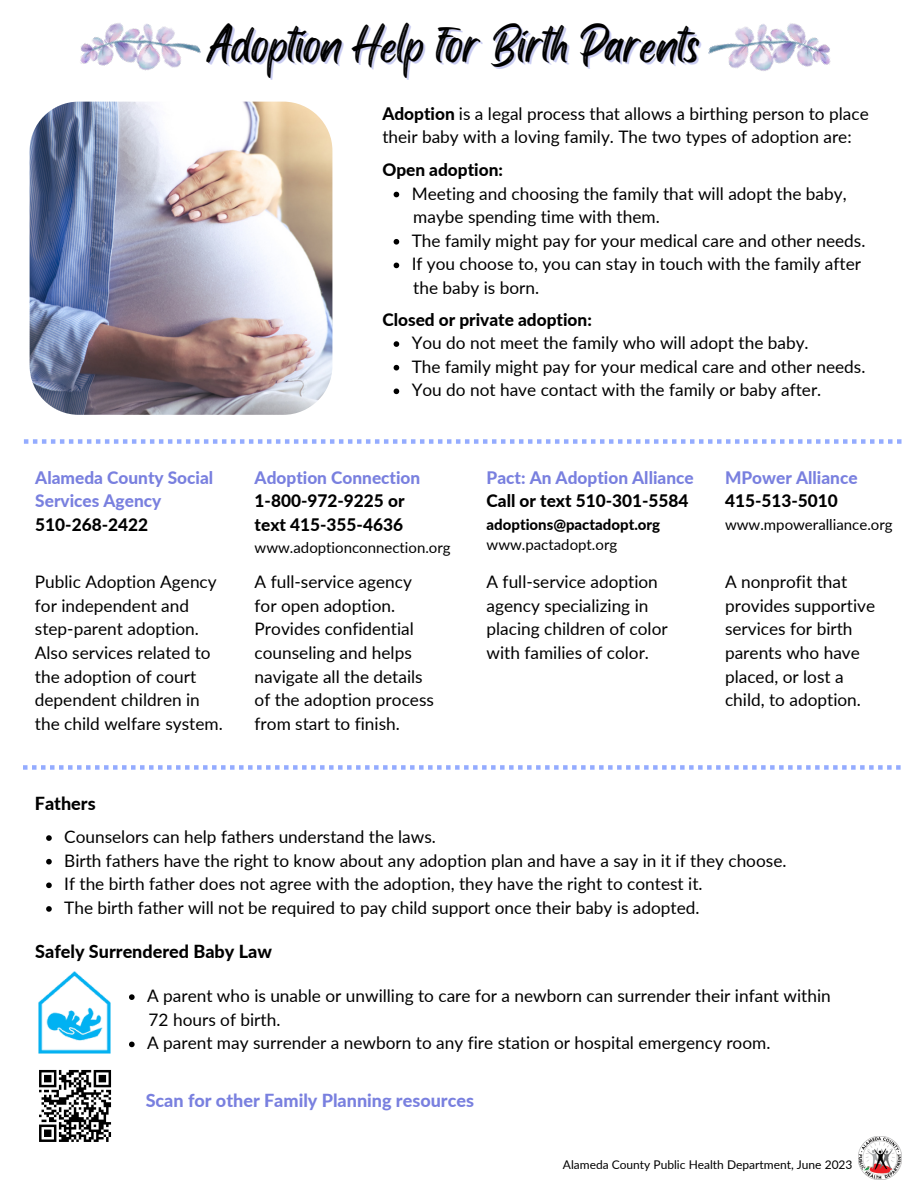
<style>
.page{position:relative;width:918px;height:1188px;background:#fff}
.page>*{position:absolute;margin:0;border:0;box-sizing:border-box;transform-origin:0 0}
.t1{font:48px "Black Bones";color:#000}
.t2{font:800 18px "Lato";color:#7980df}
.t3{font:800 18px "Lato";color:#000}
.t4{font:17.25px/23.7px "Lato";color:#000}
.t5{font:800 17.25px "Lato";color:#000}
.t6{font:800 17.25px/23.7px "Lato";color:#7980df}
.t7{font:15px "Lato";color:#000}
.t8{font:800 15px "Lato";color:#000}
.t9{font:12px "Lato";color:#000}
.s1{font-weight:800}
</style>
<div class="page">
<img style="left:858px;top:1137px;width:43px;height:42px">
<svg style="left:24px;top:439px;width:878px;height:5px"></svg>
<img style="left:708px;top:23px;width:123px;height:48px">
<img style="left:80px;top:23px;width:121px;height:48px">
<img style="left:38px;top:971px;width:72px;height:82px">
<svg style="left:23px;top:765px;width:878px;height:5px"></svg>
<img style="left:29px;top:101px;width:304px;height:314px">
<svg style="left:39px;top:1070px;width:72px;height:72px"></svg>
<svg style="left:129px;top:994px;width:6px;height:6px"></svg>
<svg style="left:129px;top:1042px;width:6px;height:5px"></svg>
<svg style="left:394px;top:192px;width:5px;height:5px"></svg>
<svg style="left:394px;top:239px;width:5px;height:6px"></svg>
<svg style="left:394px;top:263px;width:5px;height:5px"></svg>
<svg style="left:394px;top:341px;width:5px;height:6px"></svg>
<svg style="left:394px;top:365px;width:5px;height:6px"></svg>
<svg style="left:394px;top:389px;width:5px;height:5px"></svg>
<svg style="left:46px;top:835px;width:6px;height:6px"></svg>
<svg style="left:46px;top:859px;width:6px;height:6px"></svg>
<svg style="left:46px;top:883px;width:6px;height:5px"></svg>
<svg style="left:46px;top:906px;width:6px;height:6px"></svg>
<p class="t1" style="left:207px;top:10px;width:494px">Adoption Help for Birth Parents</p>
<p class="t4" style="left:382px;top:101px;width:488px"><span class="s1">Adoption</span> is a legal process that allows a birthing person to place</p>
<p class="t4" style="left:382px;top:125px;width:471px">their baby with a loving family. The two types of adoption are:</p>
<p class="t5" style="left:382px;top:159px;width:122px">Open adoption:</p>
<p class="t4" style="left:413px;top:205px;width:248px">maybe spending time with them.</p>
<p class="t4" style="left:412px;top:181px;width:436px">Meeting and choosing the family that will adopt the baby,</p>
<p class="t4" style="left:412px;top:228px;width:455px">The family might pay for your medical care and other needs.</p>
<p class="t4" style="left:412px;top:252px;width:451px">If you choose to, you can stay in touch with the family after</p>
<p class="t6" style="left:35px;top:465px;width:180px">Alameda County Social<br>Services Agency</p>
<p class="t5" style="left:35px;top:514px;width:114px">510-268-2422</p>
<p class="t4" style="left:35px;top:570px;width:183px">Public Adoption Agency</p>
<p class="t4" style="left:35px;top:593px;width:156px">for independent and</p>
<p class="t4" style="left:35px;top:617px;width:166px">step-parent adoption.</p>
<p class="t4" style="left:35px;top:640px;width:177px">Also services related to</p>
<p class="t4" style="left:35px;top:664px;width:167px">the adoption of court dependent children in</p>
<p class="t4" style="left:35px;top:711px;width:189px">the child welfare system.</p>
<p class="t4" style="left:413px;top:276px;width:127px">the baby is born.</p>
<p class="t4" style="left:412px;top:331px;width:399px">You do not meet the family who will adopt the baby.</p>
<p class="t4" style="left:412px;top:354px;width:455px">The family might pay for your medical care and other needs.</p>
<p class="t4" style="left:412px;top:378px;width:411px">You do not have contact with the family or baby after.</p>
<p class="t5" style="left:382px;top:308px;width:211px">Closed or private adoption:</p>
<p class="t6" style="left:255px;top:465px;width:167px">Adoption Connection</p>
<p class="t5" style="left:255px;top:490px;width:151px">1-800-972-9225 or</p>
<p class="t5" style="left:255px;top:514px;width:150px">text 415-355-4636</p>
<p class="t7" style="left:255px;top:539px;width:198px">www.adoptionconnection.org</p>
<p class="t4" style="left:255px;top:570px;width:159px">A full-service agency</p>
<p class="t4" style="left:255px;top:593px;width:142px">for open adoption.</p>
<p class="t4" style="left:255px;top:617px;width:161px">Provides confidential counseling and helps</p>
<p class="t4" style="left:255px;top:664px;width:170px">navigate all the details</p>
<p class="t4" style="left:255px;top:688px;width:181px">of the adoption process</p>
<p class="t4" style="left:255px;top:711px;width:147px">from start to finish.</p>
<p class="t6" style="left:487px;top:465px;width:209px">Pact: An Adoption Alliance</p>
<p class="t5" style="left:487px;top:490px;width:204px">Call or text 510-301-5584</p>
<p class="t8" style="left:487px;top:515px;width:175px">adoptions@pactadopt.org</p>
<p class="t7" style="left:487px;top:535px;width:132px">www.pactadopt.org</p>
<p class="t4" style="left:487px;top:570px;width:173px">A full-service adoption</p>
<p class="t4" style="left:487px;top:593px;width:163px">agency specializing in</p>
<p class="t4" style="left:487px;top:617px;width:183px">placing children of color</p>
<p class="t4" style="left:487px;top:640px;width:164px">with families of color.</p>
<p class="t6" style="left:725px;top:465px;width:134px">MPower Alliance</p>
<p class="t5" style="left:725px;top:490px;width:114px">415-513-5010</p>
<p class="t7" style="left:725px;top:515px;width:169px">www.mpoweralliance.org</p>
<p class="t4" style="left:725px;top:570px;width:124px">A nonprofit that</p>
<p class="t4" style="left:725px;top:593px;width:152px">provides supportive</p>
<p class="t4" style="left:725px;top:617px;width:129px">services for birth</p>
<p class="t4" style="left:725px;top:640px;width:136px">parents who have</p>
<p class="t4" style="left:725px;top:664px;width:120px">placed, or lost a</p>
<p class="t4" style="left:725px;top:688px;width:137px">child, to adoption.</p>
<p class="t3" style="left:35px;top:792px;width:62px">Fathers</p>
<p class="t4" style="left:64px;top:825px;width:373px">Counselors can help fathers understand the laws.</p>
<p class="t4" style="left:64px;top:848px;width:724px">Birth fathers have the right to know about any adoption plan and have a say in it if they choose.</p>
<p class="t4" style="left:64px;top:872px;width:640px">If the birth father does not agree with the adoption, they have the right to contest it.</p>
<p class="t4" style="left:64px;top:895px;width:637px">The birth father will not be required to pay child support once their baby is adopted.</p>
<p class="t3" style="left:35px;top:941px;width:238px">Safely Surrendered Baby Law</p>
<p class="t4" style="left:147px;top:984px;width:685px">A parent who is unable or unwilling to care for a newborn can surrender their infant within</p>
<p class="t4" style="left:147px;top:1031px;width:625px">A parent may surrender a newborn to any fire station or hospital emergency room.</p>
<p class="t4" style="left:149px;top:1007px;width:133px">72 hours of birth.</p>
<p class="t2" style="left:146px;top:1089px;width:330px">Scan for other Family Planning resources</p>
<p class="t9" style="left:563px;top:1157px;width:291px">Alameda County Public Health Department, June 2023</p>
</div>
